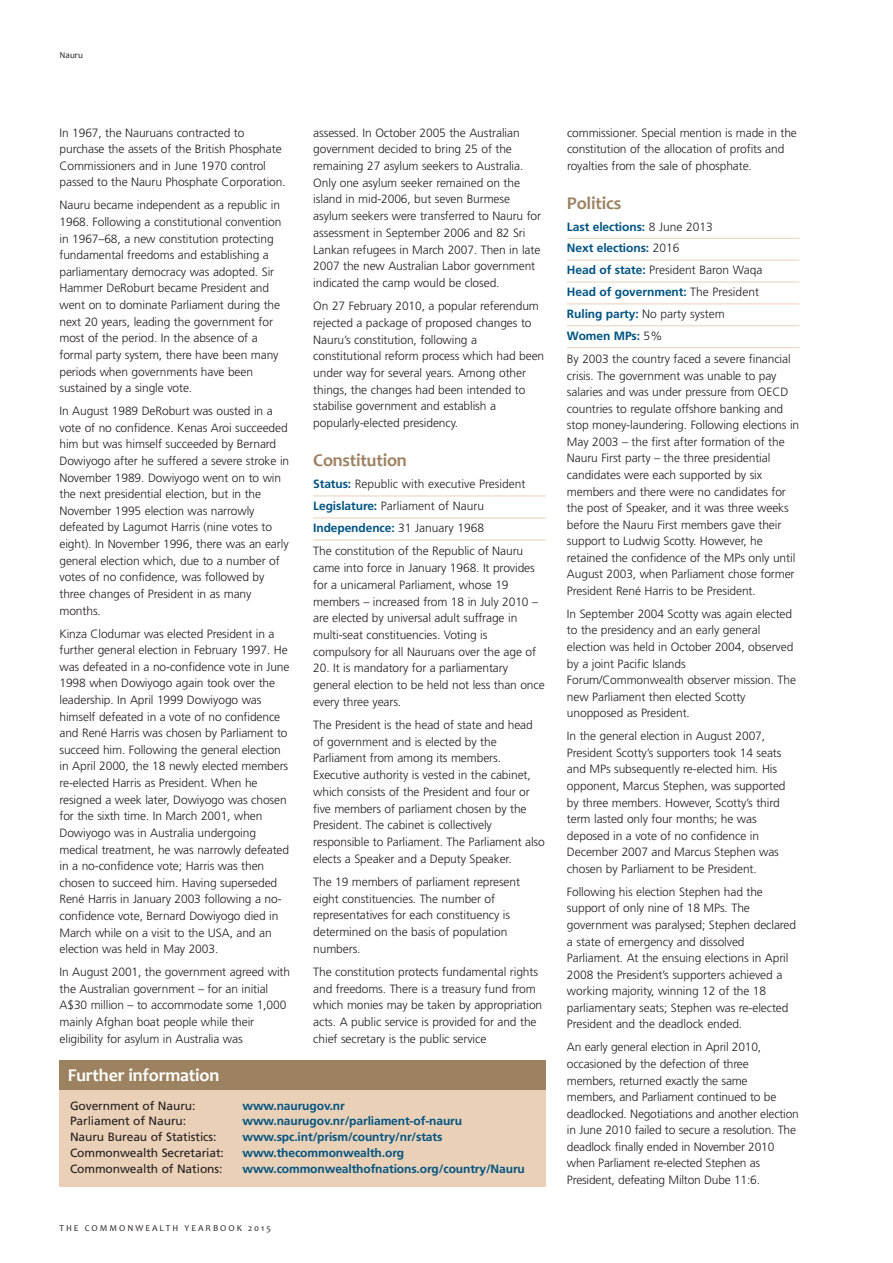
<style>
.page{position:relative;width:893px;height:1263px;background:#fff}
.page>*{position:absolute;margin:0;border:0;box-sizing:border-box;transform-origin:0 0}
.t1{font:700 18px "Candara";letter-spacing:-.01em;color:#9c8261}
.t2{font:700 18px "Candara";letter-spacing:-.01em;color:#fff}
.t3{font:300 12px/16.6px "Frutiger";letter-spacing:-.01em;color:#231f20}
.t4{font:700 12px "Frutiger";letter-spacing:-.01em;color:#015381}
.t5{font:12px "Frutiger";letter-spacing:-.01em;color:#231f20}
.t6{font:9px "Candara";letter-spacing:.22em;color:#231f20}
.s1{font-weight:700;color:#015381}
</style>
<div class="page">
<hr style="left:313px;top:496px;width:233px;height:1px;background:#e9d0b7">
<hr style="left:313px;top:518px;width:233px;height:1px;background:#e9d0b7">
<hr style="left:313px;top:540px;width:233px;height:1px;background:#e9d0b7">
<hr style="left:567px;top:238px;width:232px;height:1px;background:#e9d0b7">
<hr style="left:567px;top:260px;width:232px;height:1px;background:#e9d0b7">
<hr style="left:567px;top:282px;width:232px;height:1px;background:#e9d0b7">
<hr style="left:567px;top:304px;width:232px;height:1px;background:#e9d0b7">
<hr style="left:567px;top:325px;width:232px;height:1px;background:#e9d0b7">
<hr style="left:567px;top:347px;width:232px;height:1px;background:#e9d0b7">
<div style="left:60px;top:1090px;width:486px;height:96px;background:#e9d0b7"></div>
<div style="left:60px;top:1060px;width:486px;height:30px;background:#9c8261"></div>
<p class="t6" style="left:60px;top:49px;width:25px">NAURU</p>
<p class="t3" style="left:60px;top:125px;width:228px">In 1967, the Nauruans contracted to purchase the assets of the British Phosphate Commissioners and in June 1970 control passed to the Nauru Phosphate Corporation.</p>
<p class="t3" style="left:60px;top:198px;width:223px">Nauru became independent as a republic in 1968. Following a constitutional convention in 1967–68, a new constitution protecting fundamental freedoms and establishing a parliamentary democracy was adopted. Sir Hammer DeRoburt became President and went on to dominate Parliament during the next 20 years, leading the government for most of the period. In the absence of a formal party system, there have been many periods when governments have been sustained by a single vote.</p>
<p class="t3" style="left:60px;top:404px;width:231px">In August 1989 DeRoburt was ousted in a vote of no confidence. Kenas Aroi succeeded him but was himself succeeded by Bernard Dowiyogo after he suffered a severe stroke in November 1989. Dowiyogo went on to win the next presidential election, but in the November 1995 election was narrowly defeated by Lagumot Harris (nine votes to eight). In November 1996, there was an early general election which, due to a number of votes of no confidence, was followed by three changes of President in as many months.</p>
<p class="t3" style="left:60px;top:626px;width:232px">Kinza Clodumar was elected President in a further general election in February 1997. He was defeated in a no-confidence vote in June 1998 when Dowiyogo again took over the leadership. In April 1999 Dowiyogo was himself defeated in a vote of no confidence and René Harris was chosen by Parliament to succeed him. Following the general election in April 2000, the 18 newly elected members re-elected Harris as President. When he resigned a week later, Dowiyogo was chosen for the sixth time. In March 2001, when Dowiyogo was in Australia undergoing medical treatment, he was narrowly defeated in a no-confidence vote; Harris was then chosen to succeed him. Having superseded René Harris in January 2003 following a no&shy;confidence vote, Bernard Dowiyogo died in March while on a visit to the USA, and an election was held in May 2003.</p>
<p class="t3" style="left:60px;top:965px;width:232px">In August 2001, the government agreed with the Australian government – for an initial A$30 million – to accommodate some 1,000 mainly Afghan boat people while their eligibility for asylum in Australia was</p>
<h1 class="t2" style="left:68px;top:1064px;width:153px">Further information</h1>
<p class="t3" style="left:313px;top:125px;width:229px">assessed. In October 2005 the Australian government decided to bring 25 of the remaining 27 asylum seekers to Australia.<br>Only one asylum seeker remained on the island in mid-2006, but seven Burmese asylum seekers were transferred to Nauru for assessment in September 2006 and 82 Sri Lankan refugees in March 2007. Then in late 2007 the new Australian Labor government indicated the camp would be closed.</p>
<p class="t3" style="left:313px;top:299px;width:232px">On 27 February 2010, a popular referendum rejected a package of proposed changes to Nauru’s constitution, following a constitutional reform process which had been under way for several years. Among other things, the changes had been intended to stabilise government and establish a popularly-elected presidency.</p>
<h1 class="t1" style="left:313px;top:449px;width:95px">Constitution</h1>
<p class="t3" style="left:313px;top:474px;width:214px;line-height:22.4px"><span class="s1">Status:</span> Republic with executive President <span class="s1">Legislature:</span> Parliament of Nauru <span class="s1">Independence:</span> 31 January 1968<br>The constitution of the Republic of Nauru</p>
<p class="t3" style="left:313px;top:561px;width:226px">came into force in January 1968. It provides for a unicameral Parliament, whose 19 members – increased from 18 in July 2010 – are elected by universal adult suffrage in multi-seat constituencies. Voting is compulsory for all Nauruans over the age of</p>
<p class="t3" style="left:313px;top:661px;width:233px">20. It is mandatory for a parliamentary general election to be held not less than once every three years.</p>
<p class="t3" style="left:313px;top:717px;width:233px">The President is the head of state and head of government and is elected by the Parliament from among its members.<br>Executive authority is vested in the cabinet, which consists of the President and four or five members of parliament chosen by the President. The cabinet is collectively responsible to Parliament. The Parliament also elects a Speaker and a Deputy Speaker.</p>
<p class="t3" style="left:313px;top:874px;width:208px">The 19 members of parliament represent eight constituencies. The number of representatives for each constituency is determined on the basis of population numbers.</p>
<p class="t3" style="left:313px;top:964px;width:231px">The constitution protects fundamental rights and freedoms. There is a treasury fund from which monies may be taken by appropriation acts. A public service is provided for and the chief secretary is the public service</p>
<p class="t5" style="left:70px;top:1101px;width:127px">Government of Nauru:</p>
<p class="t4" style="left:242px;top:1101px;width:104px">www.naurugov.nr</p>
<p class="t5" style="left:70px;top:1116px;width:118px">Parliament of Nauru:</p>
<p class="t4" style="left:242px;top:1116px;width:221px">www.naurugov.nr/parliament-of-nauru</p>
<p class="t5" style="left:70px;top:1132px;width:148px">Nauru Bureau of Statistics:</p>
<p class="t4" style="left:242px;top:1132px;width:201px">www.spc.int/prism/country/nr/stats</p>
<p class="t5" style="left:70px;top:1148px;width:155px">Commonwealth Secretariat:</p>
<p class="t4" style="left:242px;top:1148px;width:163px">www.thecommonwealth.org</p>
<p class="t5" style="left:70px;top:1164px;width:154px">Commonwealth of Nations:</p>
<p class="t4" style="left:242px;top:1164px;width:284px">www.commonwealthofnations.org/country/Nauru</p>
<p class="t6" style="left:60px;top:1223px;width:213px">THE COMMONWEALTH YEARBOOK 2015</p>
<p class="t3" style="left:567px;top:125px;width:231px">commissioner. Special mention is made in the constitution of the allocation of profits and royalties from the sale of phosphate.</p>
<h1 class="t1" style="left:567px;top:192px;width:56px">Politics</h1>
<p class="t3" style="left:567px;top:216px;width:225px;line-height:22px"><span class="s1">Last elections:</span> 8 June 2013<br><span class="s1">Next elections:</span> 2016<br><span class="s1">Head of state:</span> President Baron Waqa<br><span class="s1">Head of government:</span> The President<br><span class="s1">Ruling party:</span> No party system<br><span class="s1">Women MPs:</span> 5%<br>By 2003 the country faced a severe financial</p>
<p class="t3" style="left:567px;top:368px;width:234px">crisis. The government was unable to pay salaries and was under pressure from OECD countries to regulate offshore banking and stop money-laundering. Following elections in May 2003 – the first after formation of the Nauru First party – the three presidential candidates were each supported by six members and there were no candidates for the post of Speaker, and it was three weeks before the Nauru First members gave their support to Ludwig Scotty. However, he retained the confidence of the MPs only until August 2003, when Parliament chose former President René Harris to be President.</p>
<p class="t3" style="left:567px;top:606px;width:231px">In September 2004 Scotty was again elected to the presidency and an early general election was held in October 2004, observed by a joint Pacific Islands Forum/Commonwealth observer mission. The new Parliament then elected Scotty unopposed as President.</p>
<p class="t3" style="left:567px;top:729px;width:220px">In the general election in August 2007, President Scotty’s supporters took 14 seats and MPs subsequently re-elected him. His opponent, Marcus Stephen, was supported by three members. However, Scotty’s third term lasted only four months; he was deposed in a vote of no confidence in December 2007 and Marcus Stephen was chosen by Parliament to be President.</p>
<p class="t3" style="left:567px;top:884px;width:231px">Following his election Stephen had the support of only nine of 18 MPs. The government was paralysed; Stephen declared a state of emergency and dissolved Parliament. At the ensuing elections in April 2008 the President’s supporters achieved a working majority, winning 12 of the 18 parliamentary seats; Stephen was re-elected President and the deadlock ended.</p>
<p class="t3" style="left:567px;top:1040px;width:233px">An early general election in April 2010, occasioned by the defection of three members, returned exactly the same members, and Parliament continued to be deadlocked. Negotiations and another election in June 2010 failed to secure a resolution. The deadlock finally ended in November 2010 when Parliament re-elected Stephen as President, defeating Milton Dube 11:6.</p>
</div>
